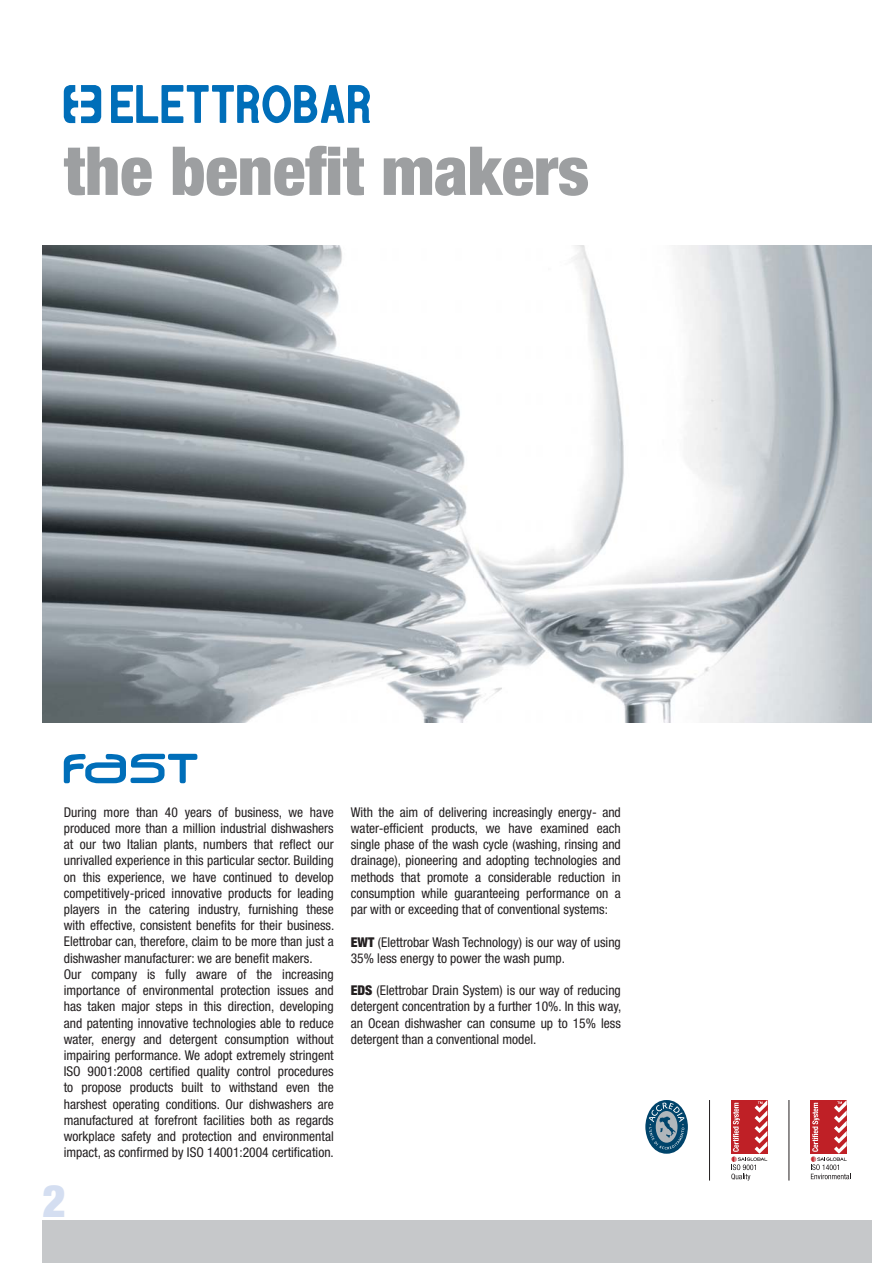
<style>
.page{position:relative;width:893px;height:1263px;background:#fff}
.page>*{position:absolute;margin:0;border:0;box-sizing:border-box;transform-origin:0 0}
.t1{font:900 condensed 67.5px "Helvetica Neue";color:#9d9fa1}
.t2{font:900 condensed 45px "Helvetica Neue";color:#d4def1}
.t3{font:condensed 13.5px/16.2px "Helvetica Neue";color:#231f20}
.s1{font-weight:900}
</style>
<div class="page">
<div style="left:43px;top:1220px;width:829px;height:43px;background:#c6c8ca"></div>
<svg style="left:64px;top:85px;width:37px;height:38px"></svg>
<svg style="left:111px;top:85px;width:259px;height:38px"></svg>
<img style="left:43px;top:246px;width:829px;height:477px">
<svg style="left:64px;top:754px;width:133px;height:29px"></svg>
<svg style="left:645px;top:1100px;width:43px;height:54px"></svg>
<svg style="left:649px;top:1102px;width:35px;height:47px"></svg>
<svg style="left:731px;top:1100px;width:36px;height:80px"></svg>
<svg style="left:811px;top:1100px;width:40px;height:79px"></svg>
<hr style="left:709px;top:1100px;width:1px;height:80px;background:#231f20">
<hr style="left:788px;top:1100px;width:1px;height:80px;background:#231f20">
<h1 class="t1" style="left:64px;top:147px;width:527px">the benefit makers</h1>
<p class="t3" style="left:64px;top:805px;width:272px">During more than 40 years of business, we have produced more than a million industrial dishwashers at our two Italian plants, numbers that reflect our unrivalled experience in this particular sector. Building on this experience, we have continued to develop competitively-priced innovative products for leading players in the catering industry, furnishing these with effective, consistent benefits for their business.<br>Elettrobar can, therefore, claim to be more than just a dishwasher manufacturer: we are benefit makers.<br>Our company is fully aware of the increasing importance of environmental protection issues and has taken major steps in this direction, developing and patenting innovative technologies able to reduce water, energy and detergent consumption without impairing performance. We adopt extremely stringent ISO 9001:2008 certified quality control procedures to propose products built to withstand even the harshest operating conditions. Our dishwashers are manufactured at forefront facilities both as regards workplace safety and protection and environmental impact, as confirmed by ISO 14001:2004 certification.</p>
<p class="t3" style="left:351px;top:805px;width:272px;text-align:justify">With the aim of delivering increasingly energy- and water-efficient products, we have examined each single phase of the wash cycle (washing, rinsing and drainage), pioneering and adopting technologies and methods that promote a considerable reduction in consumption while guaranteeing performance on a par with or exceeding that of conventional systems:</p>
<p class="t3" style="left:351px;top:935px;width:272px"><span class="s1">EWT</span> (Elettrobar Wash Technology) is our way of using<br>35% less energy to power the wash pump.</p>
<p class="t3" style="left:351px;top:983px;width:272px;text-align:justify"><span class="s1">EDS</span> (Elettrobar Drain System) is our way of reducing detergent concentration by a further 10%. In this way, an Ocean dishwasher can consume up to 15% less detergent than a conventional model.</p>
<h2 class="t2" style="left:43px;top:1185px;width:25px">2</h2>
</div>
